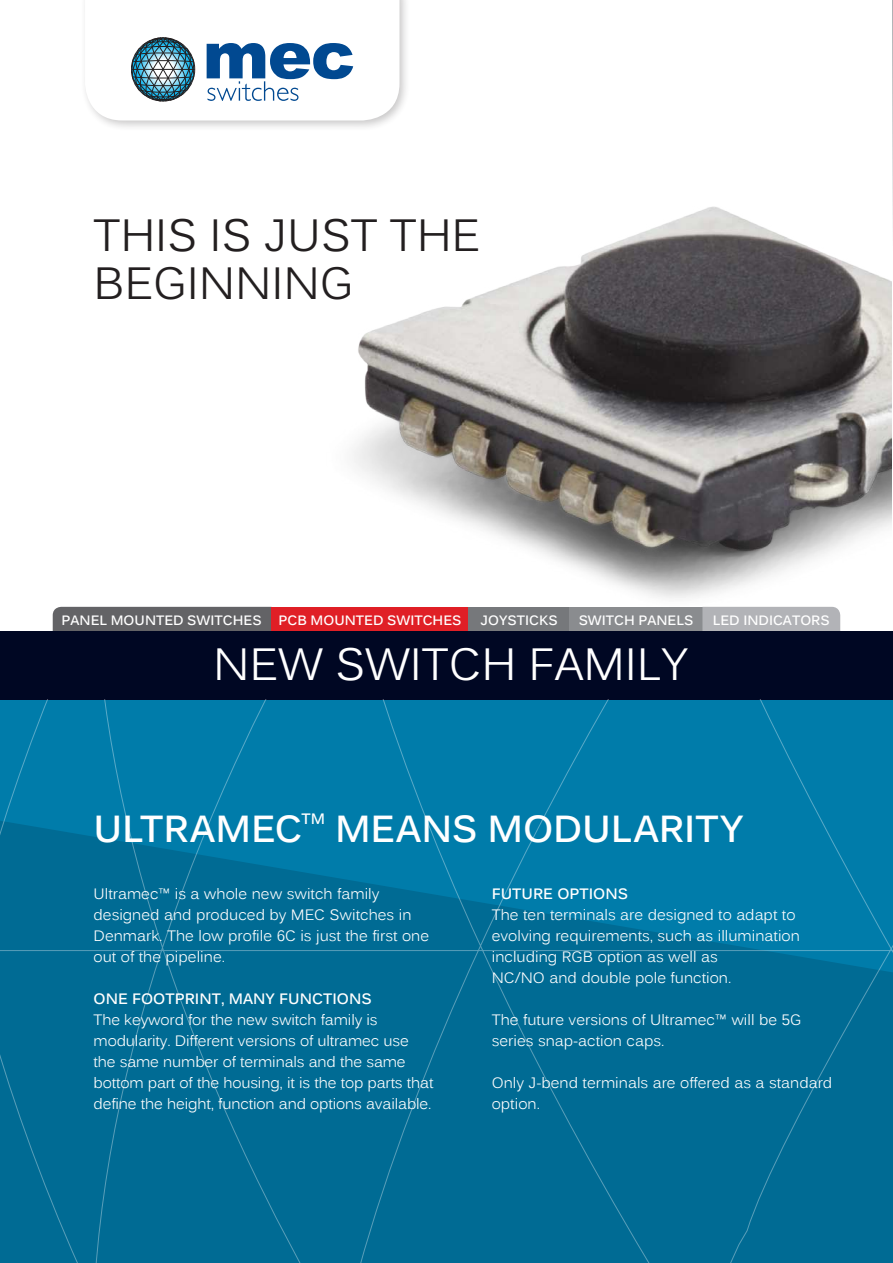
<style>
.page{position:relative;width:893px;height:1263px;background:#fff}
.page>*{position:absolute;margin:0;border:0;box-sizing:border-box;transform-origin:0 0}
.t1{font:45px/48px "Kalinga";color:#231f20}
.t2{font:45px "Kalinga";color:#fff}
.t3{font:700 37.5px "Kalinga";letter-spacing:-.005em;color:#fff}
.t4{font:15px/21px "Kalinga";color:#fff}
.t5{font:700 15px "Kalinga";color:#fff}
.t6{font:700 13.5px "Kalinga";color:#fff}
</style>
<div class="page">
<div style="left:53px;top:607px;width:218px;height:24px;background:#636366"></div>
<div style="left:271px;top:607px;width:199px;height:35px;background:#e01f26"></div>
<div style="left:469px;top:607px;width:101px;height:35px;background:#76787b"></div>
<div style="left:570px;top:607px;width:133px;height:35px;background:#8a8c8f"></div>
<div style="left:702px;top:610px;width:138px;height:21px;background:#b2b3b7"></div>
<div style="left:0;top:631px;width:893px;height:68px;background:#000723"></div>
<div style="left:80px;top:0;width:331px;height:132px;background:#231f20;opacity:.25"></div>
<img style="left:353px;top:206px;width:540px;height:404px">
<svg style="left:0;top:699px;width:893px;height:564px;background:#00719b"></svg>
<svg style="left:85px;top:0;width:314px;height:120px"></svg>
<h1 class="t1" style="left:94px;top:216px;width:388px">THIS IS JUST THE<br>BEGINNING</h1>
<p class="t6" style="left:62px;top:615px;width:202px">PANEL MOUNTED SWITCHES</p>
<p class="t6" style="left:279px;top:615px;width:184px">PCB MOUNTED SWITCHES</p>
<p class="t6" style="left:481px;top:615px;width:79px">JOYSTICKS</p>
<p class="t6" style="left:579px;top:615px;width:116px">SWITCH PANELS</p>
<p class="t6" style="left:713px;top:615px;width:118px">LED INDICATORS</p>
<h1 class="t2" style="left:213px;top:647px;width:476px">NEW SWITCH FAMILY</h1>
<h2 class="t3" style="left:94px;top:814px;width:210px">ULTRAMEC</h2>
<p class="t5" style="left:301px;top:813px;width:25px">TM</p>
<h2 class="t3" style="left:335px;top:814px;width:410px">MEANS MODULARITY</h2>
<p class="t4" style="left:94px;top:885px;width:337px">Ultramec™ is a whole new switch family designed and produced by MEC Switches in Denmark. The low profile 6C is just the first one out of the pipeline.</p>
<p class="t5" style="left:94px;top:993px;width:280px">ONE FOOTPRINT, MANY FUNCTIONS</p>
<p class="t4" style="left:94px;top:1011px;width:341px">The keyword for the new switch family is modularity. Different versions of ultramec use the same number of terminals and the same bottom part of the housing, it is the top parts that define the height, function and options available.</p>
<p class="t5" style="left:492px;top:888px;width:138px">FUTURE OPTIONS</p>
<p class="t4" style="left:492px;top:906px;width:310px">The ten terminals are designed to adapt to evolving requirements, such as illumination including RGB option as well as<br>NC/NO and double pole function.</p>
<p class="t4" style="left:492px;top:1011px;width:311px">The future versions of Ultramec™ will be 5G series snap-action caps.</p>
<p class="t4" style="left:492px;top:1074px;width:342px">Only J-bend terminals are offered as a standard option.</p>
</div>
